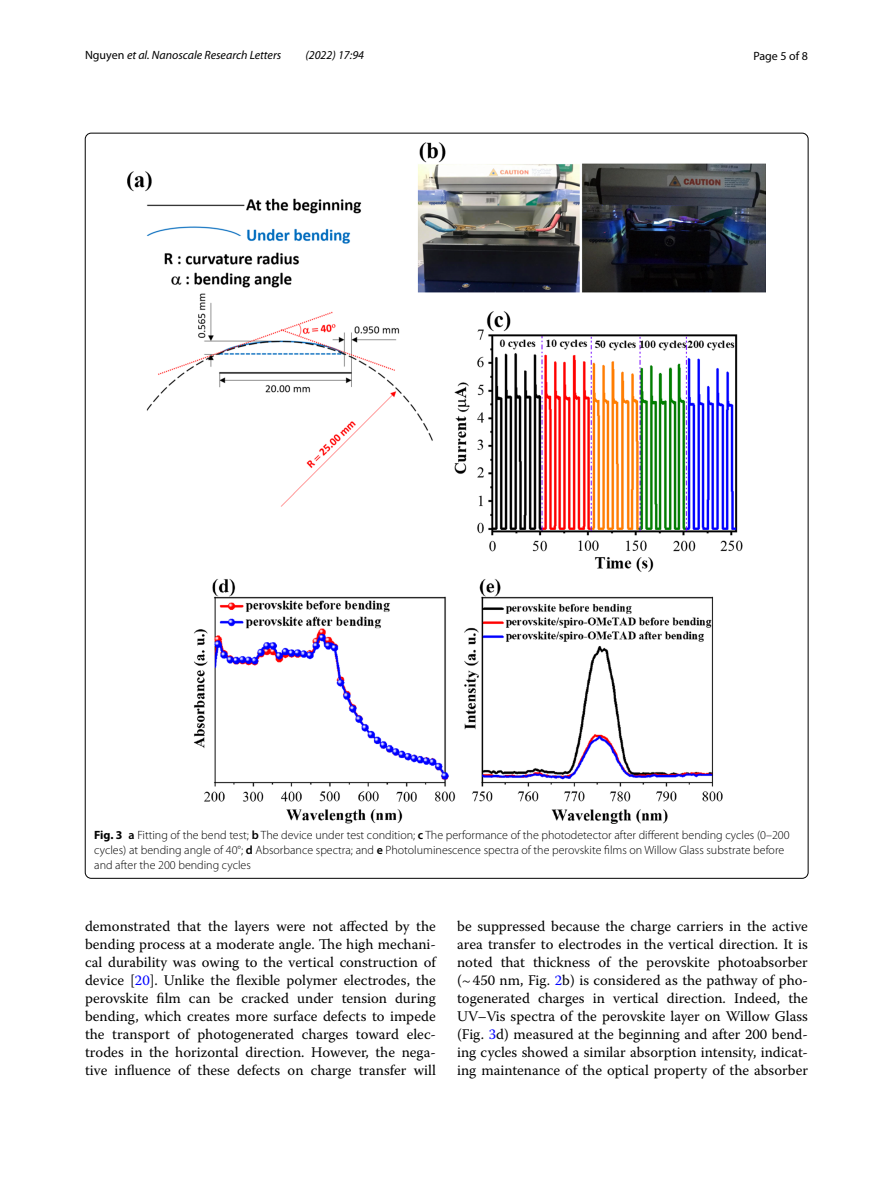
<style>
.page{position:relative;width:893px;height:1187px;background:#fff}
.page>*{position:absolute;margin:0;border:0;box-sizing:border-box;transform-origin:0 0}
.t1{font:14.7px/18px "Warnock Pro";color:#000;text-align:justify}
.t2{font:300 12px/15px "Myriad Pro";color:#000}
.t3{font:italic 12px "Myriad Pro";color:#000}
.t4{font:12px "Myriad Pro";color:#000}
.s1{font-style:normal}
.s2{font-weight:700}
.s3{font-weight:600}
.s4{color:#00f}
</style>
<div class="page">
<img style="left:128px;top:142px;width:638px;height:681px">
<p class="t3" style="left:85px;top:48px;width:198px"><span class="s1">Nguyen</span> et al. Nanoscale Research Letters</p>
<p class="t3" style="left:305px;top:48px;width:60px">(2022) 17:94</p>
<p class="t4" style="left:753px;top:48px;width:56px">Page 5 of 8</p>
<p class="t2" style="left:94px;top:827px;width:697px"><span class="s2">Fig. 3</span> <span class="s3">a</span> Fitting of the bend test; <span class="s3">b</span> The device under test condition; <span class="s3">c</span> The performance of the photodetector after different bending cycles (0–200 cycles) at bending angle of 40°; <span class="s3">d</span> Absorbance spectra; and <span class="s3">e</span> Photoluminescence spectra of the perovskite films on Willow Glass substrate before and after the 200 bending cycles</p>
<p class="t1" style="left:85px;top:916px;width:352px">demonstrated that the layers were not affected by the bending process at a moderate angle. The high mechani&shy;cal durability was owing to the vertical construction of device [<span class="s4">20</span>]. Unlike the flexible polymer electrodes, the perovskite film can be cracked under tension during bending, which creates more surface defects to impede the transport of photogenerated charges toward elec&shy;trodes in the horizontal direction. However, the nega&shy;tive influence of these defects on charge transfer will</p>
<p class="t1" style="left:457px;top:916px;width:352px">be suppressed because the charge carriers in the active area transfer to electrodes in the vertical direction. It is noted that thickness of the perovskite photoabsorber (~450 nm, Fig. <span class="s4">2</span>b) is considered as the pathway of pho&shy;togenerated charges in vertical direction. Indeed, the UV–Vis spectra of the perovskite layer on Willow Glass (Fig. <span class="s4">3</span>d) measured at the beginning and after 200 bend&shy;ing cycles showed a similar absorption intensity, indicat&shy;ing maintenance of the optical property of the absorber</p>
</div>
